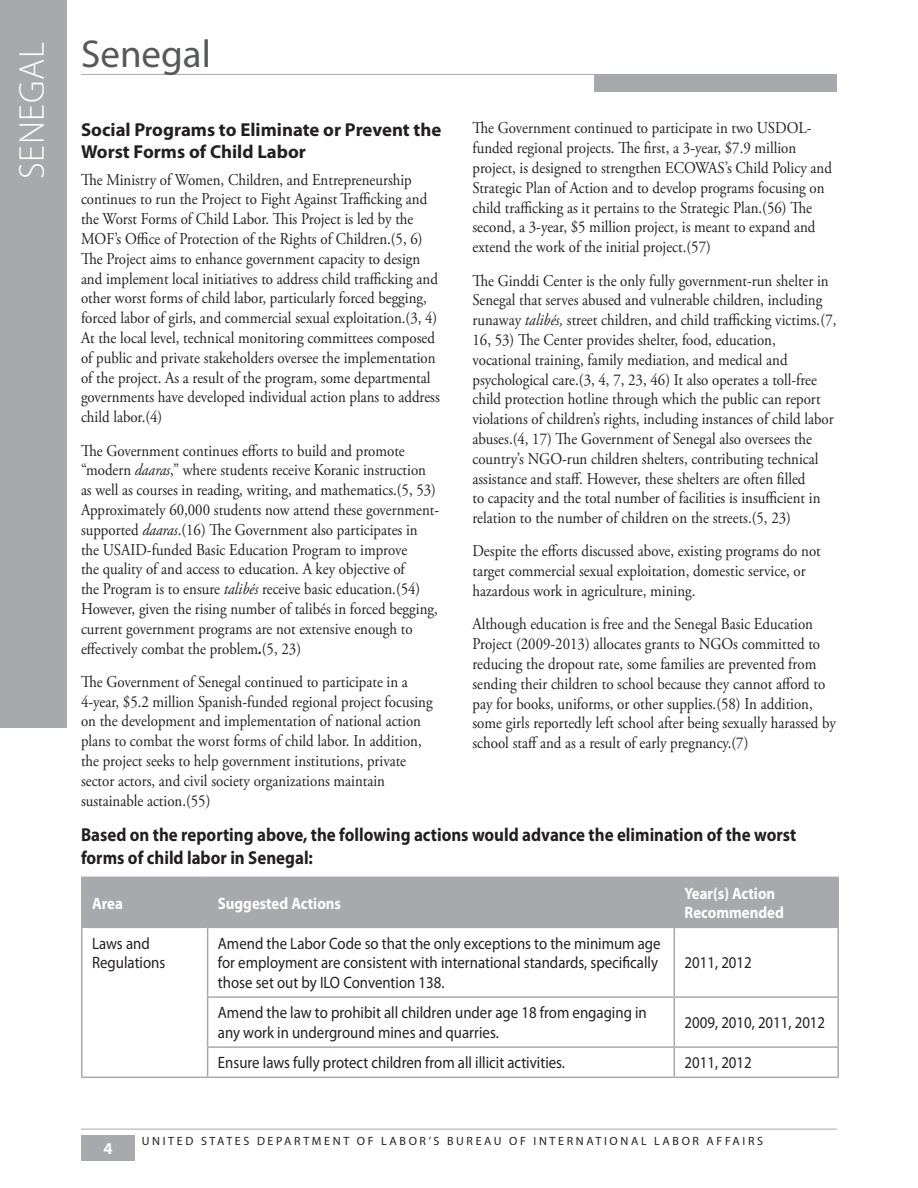
<style>
.page{position:relative;width:918px;height:1188px;background:#fff}
.page>*{position:absolute;margin:0;border:0;box-sizing:border-box;transform-origin:0 0}
.t1{font:39px "Myriad Pro";color:#57585a}
.t2{font:300 36px "Myriad Pro";letter-spacing:.02em;color:#fff}
.t3{font:700 18.75px/22.5px "Myriad Pro";color:#231f20;scale:.9 1}
.t4{font:700 18.75px/22.5px "Myriad Pro";color:#231f20}
.t5{font:16.5px/19.8px "Adobe Garamond Pro";color:#231f20;scale:.9 1}
.t6{font:16.5px/19.8px "Myriad Pro";color:#231f20;scale:.9 1}
.t7{font:700 16.5px/19.8px "Myriad Pro";color:#fff;scale:.9 1}
.t8{font:700 16.5px "Myriad Pro";color:#fff}
.t9{font:12px "Myriad Pro";letter-spacing:.22em;color:#231f20}
.s1{font-style:italic}
.s2{font-weight:700;font-style:italic}
</style>
<div class="page">
<div style="left:594px;top:74px;width:243px;height:18px;background:#a8a9ad"></div>
<div style="left:81px;top:1136px;width:54px;height:25px;background:#a8a9ad"></div>
<hr style="left:81px;top:1129px;width:756px;height:1px;background:#a8a9ad">
<hr style="left:81px;top:74px;width:756px;height:1px;background:#a8a9ad">
<div style="left:0;top:0;width:68px;height:728px;background:#a8a9ad"></div>
<div style="left:82px;top:878px;width:755px;height:49px;background:#a8a9ad"></div>
<hr style="left:81px;top:877px;width:127px;height:1px;background:#a8a9ad">
<hr style="left:81px;top:878px;width:1px;height:49px;background:#a8a9ad">
<hr style="left:208px;top:877px;width:466px;height:1px;background:#a8a9ad">
<hr style="left:207px;top:878px;width:1px;height:49px;background:#a8a9ad">
<hr style="left:674px;top:877px;width:165px;height:1px;background:#a8a9ad">
<hr style="left:674px;top:878px;width:1px;height:49px;background:#a8a9ad">
<hr style="left:837px;top:878px;width:2px;height:49px;background:#a8a9ad">
<hr style="left:81px;top:1077px;width:127px;height:1px;background:#a8a9ad">
<hr style="left:208px;top:1077px;width:466px;height:1px;background:#a8a9ad">
<hr style="left:674px;top:1077px;width:165px;height:1px;background:#a8a9ad">
<hr style="left:81px;top:927px;width:127px;height:1px;background:#a8a9ad">
<hr style="left:81px;top:928px;width:1px;height:69px;background:#a8a9ad">
<hr style="left:81px;top:997px;width:1px;height:50px;background:#a8a9ad">
<hr style="left:81px;top:1047px;width:1px;height:30px;background:#a8a9ad">
<hr style="left:208px;top:927px;width:466px;height:1px;background:#a8a9ad">
<hr style="left:207px;top:928px;width:1px;height:68px;background:#a8a9ad">
<hr style="left:674px;top:927px;width:165px;height:1px;background:#a8a9ad">
<hr style="left:674px;top:928px;width:1px;height:68px;background:#a8a9ad">
<hr style="left:837px;top:928px;width:2px;height:68px;background:#a8a9ad">
<hr style="left:207px;top:996px;width:467px;height:2px;background:#a8a9ad">
<hr style="left:207px;top:998px;width:1px;height:48px;background:#a8a9ad">
<hr style="left:674px;top:996px;width:165px;height:2px;background:#a8a9ad">
<hr style="left:674px;top:998px;width:1px;height:48px;background:#a8a9ad">
<hr style="left:837px;top:998px;width:2px;height:48px;background:#a8a9ad">
<hr style="left:207px;top:1046px;width:467px;height:2px;background:#a8a9ad">
<svg style="left:207px;top:1048px;width:1px;height:29px"></svg>
<hr style="left:674px;top:1046px;width:165px;height:2px;background:#a8a9ad">
<svg style="left:674px;top:1048px;width:1px;height:29px"></svg>
<hr style="left:837px;top:1048px;width:2px;height:29px;background:#a8a9ad">
<h2 class="t2" style="left:12px;top:179px;width:138px;rotate:-90deg">Senegal</h2>
<h1 class="t1" style="left:81px;top:30px;width:131px">Senegal</h1>
<p class="t4" style="left:81px;top:117px;width:362px">Social Programs to Eliminate or Prevent the<br>Worst Forms of Child Labor</p>
<p class="t5" style="left:81px;top:170px;width:400px">The Ministry of Women, Children, and Entrepreneurship continues to run the Project to Fight Against Trafficking and the Worst Forms of Child Labor. This Project is led by the MOF’s Office of Protection of the Rights of Children.(5, 6)<br>The Project aims to enhance government capacity to design and implement local initiatives to address child trafficking and other worst forms of child labor, particularly forced begging, forced labor of girls, and commercial sexual exploitation.(3, 4)<br>At the local level, technical monitoring committees composed of public and private stakeholders oversee the implementation of the project. As a result of the program, some departmental governments have developed individual action plans to address child labor.(4)</p>
<p class="t5" style="left:81px;top:441px;width:400px">The Government continues efforts to build and promote “modern <span class="s1">daaras</span>,” where students receive Koranic instruction as well as courses in reading, writing, and mathematics.(5, 53)<br>Approximately 60,000 students now attend these government&shy;supported <span class="s1">daaras</span>.(16) The Government also participates in the USAID-funded Basic Education Program to improve<br>the quality of and access to education. A key objective of<br>the Program is to ensure <span class="s1">talibés</span> receive basic education.(54)<br>However, given the rising number of talibés in forced begging, current government programs are not extensive enough to effectively combat the problem<span class="s2">.</span>(5, 23)</p>
<p class="t5" style="left:81px;top:672px;width:392px">The Government of Senegal continued to participate in a 4-year, $5.2 million Spanish-funded regional project focusing on the development and implementation of national action plans to combat the worst forms of child labor. In addition, the project seeks to help government institutions, private sector actors, and civil society organizations maintain sustainable action.(55)</p>
<p class="t5" style="left:473px;top:119px;width:401px">The Government continued to participate in two USDOL&shy;funded regional projects. The first, a 3-year, $7.9 million project, is designed to strengthen ECOWAS’s Child Policy and Strategic Plan of Action and to develop programs focusing on child trafficking as it pertains to the Strategic Plan.(56) The second, a 3-year, $5 million project, is meant to expand and extend the work of the initial project.(57)</p>
<p class="t5" style="left:473px;top:271px;width:406px">The Ginddi Center is the only fully government-run shelter in Senegal that serves abused and vulnerable children, including runaway <span class="s1">talibés,</span> street children, and child trafficking victims.(7, 16, 53) The Center provides shelter, food, education, vocational training, family mediation, and medical and psychological care.(3, 4, 7, 23, 46) It also operates a toll-free child protection hotline through which the public can report violations of children’s rights, including instances of child labor abuses.(4, 17) The Government of Senegal also oversees the country’s NGO-run children shelters, contributing technical assistance and staff. However, these shelters are often filled<br>to capacity and the total number of facilities is insufficient in relation to the number of children on the streets.(5, 23)</p>
<p class="t5" style="left:473px;top:542px;width:388px">Despite the efforts discussed above, existing programs do not target commercial sexual exploitation, domestic service, or hazardous work in agriculture, mining.</p>
<p class="t5" style="left:473px;top:615px;width:405px">Although education is free and the Senegal Basic Education Project (2009-2013) allocates grants to NGOs committed to reducing the dropout rate, some families are prevented from sending their children to school because they cannot afford to pay for books, uniforms, or other supplies.(58) In addition, some girls reportedly left school after being sexually harassed by school staff and as a result of early pregnancy.(7)</p>
<p class="t3" style="left:81px;top:823px;width:796px">Based on the reporting above, the following actions would advance the elimination of the worst forms of child labor in Senegal:</p>
<p class="t7" style="left:92px;top:893px;width:36px">Area</p>
<p class="t7" style="left:218px;top:893px;width:138px">Suggested Actions</p>
<p class="t7" style="left:685px;top:883px;width:112px">Year(s) Action<br>Recommended</p>
<p class="t6" style="left:92px;top:933px;width:83px">Laws and<br>Regulations</p>
<p class="t6" style="left:218px;top:933px;width:493px">Amend the Labor Code so that the only exceptions to the minimum age for employment are consistent with international standards, specifically those set out by ILO Convention 138.</p>
<p class="t6" style="left:685px;top:953px;width:76px">2011, 2012</p>
<p class="t8" style="left:103px;top:1138px;width:11px">4</p>
<p class="t6" style="left:218px;top:1003px;width:478px">Amend the law to prohibit all children under age 18 from engaging in any work in underground mines and quarries.</p>
<p class="t6" style="left:685px;top:1013px;width:158px">2009, 2010, 2011, 2012</p>
<p class="t6" style="left:218px;top:1053px;width:387px">Ensure laws fully protect children from all illicit activities.</p>
<p class="t6" style="left:685px;top:1053px;width:76px">2011, 2012</p>
<p class="t9" style="left:142px;top:1133px;width:623px">united states department of labor’s bureau of international labor affairs</p>
</div>
